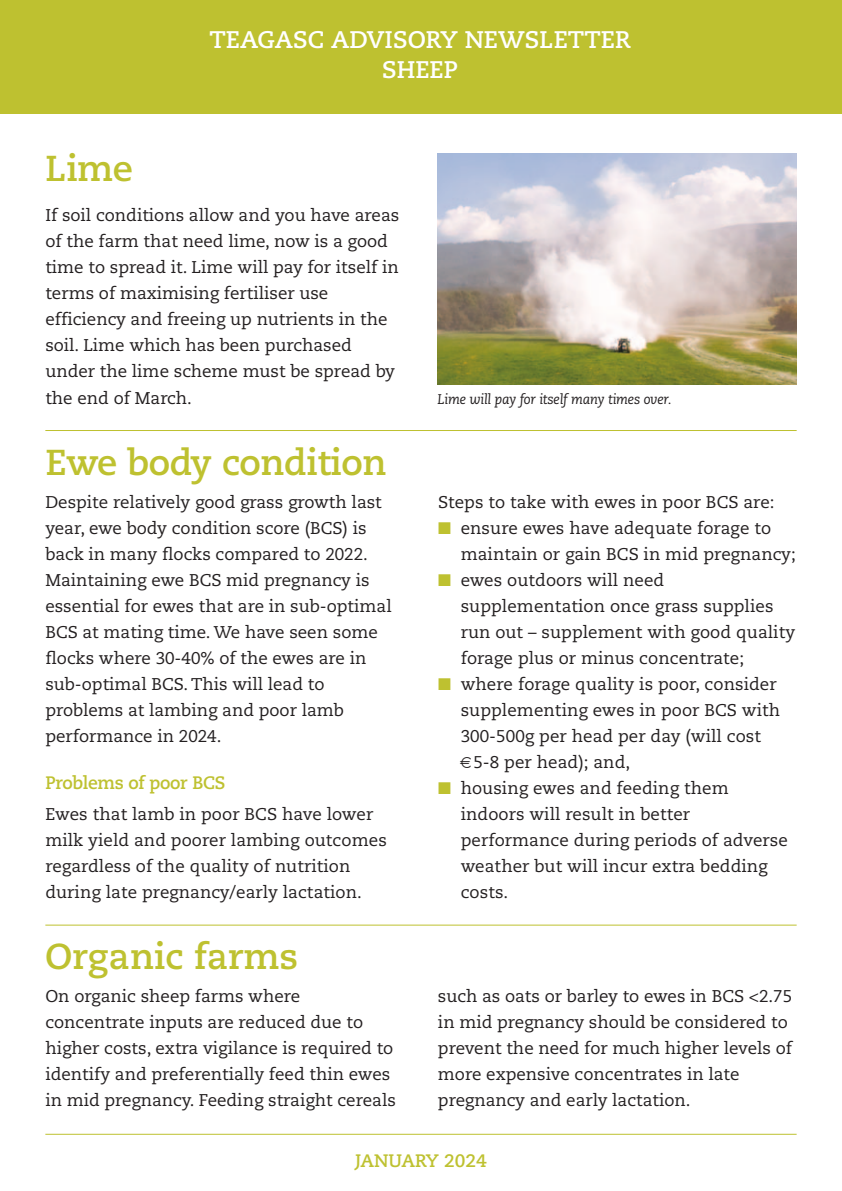
<style>
.page{position:relative;width:842px;height:1191px;background:#fff}
.page>*{position:absolute;margin:0;border:0;box-sizing:border-box;transform-origin:0 0}
.t1{font:700 36px "Caecilia";letter-spacing:-.01em;color:#bec130}
.t2{font:700 24px/30px "Caecilia";color:#fff;text-align:center}
.t3{font:700 18px "Caecilia";letter-spacing:-.015em;color:#bec130}
.t4{font:17px/26px "Caecilia";color:#231f20}
.t5{font:italic 14px "Caecilia";letter-spacing:-.015em;color:#231f20}
.s1{color:#bec130}
</style>
<div class="page">
<div style="left:0;top:0;width:842px;height:113px;background:#bec130"></div>
<hr style="left:45px;top:1133px;width:752px;height:1px;background:#bec130">
<img style="left:438px;top:153px;width:359px;height:232px">
<hr style="left:45px;top:430px;width:752px;height:1px;background:#bec130">
<hr style="left:45px;top:924px;width:752px;height:1px;background:#bec130">
<p class="t1" style="left:45px;top:153px;width:89px">Lime</p>
<h2 class="t2" style="left:209px;top:27px;width:423px">TEAGASC ADVISORY NEWSLETTER<br>SHEEP</h2>
<p class="t4" style="left:45px;top:204px;width:355px">If soil conditions allow and you have areas of the farm that need lime, now is a good time to spread it. Lime will pay for itself in terms of maximising fertiliser use efficiency and freeing up nutrients in the soil. Lime which has been purchased under the lime scheme must be spread by the end of March.</p>
<p class="t1" style="left:45px;top:447px;width:343px">Ewe body condition</p>
<p class="t4" style="left:45px;top:490px;width:348px">Despite relatively good grass growth last year, ewe body condition score (BCS) is back in many flocks compared to 2022.<br>Maintaining ewe BCS mid pregnancy is essential for ewes that are in sub-optimal BCS at mating time. We have seen some flocks where 30-40% of the ewes are in sub-optimal BCS. This will lead to problems at lambing and poor lamb performance in 2024.</p>
<p class="t3" style="left:45px;top:775px;width:182px">Problems of poor BCS</p>
<p class="t4" style="left:45px;top:802px;width:343px">Ewes that lamb in poor BCS have lower milk yield and poorer lambing outcomes regardless of the quality of nutrition during late pregnancy/early lactation.</p>
<p class="t1" style="left:45px;top:941px;width:254px">Organic farms</p>
<p class="t5" style="left:438px;top:393px;width:235px">Lime will pay for itself many times over.</p>
<p class="t4" style="left:438px;top:490px;width:338px">Steps to take with ewes in poor BCS are:</p>
<p class="t4" style="left:461px;top:516px;width:337px;text-indent:-23px"><span class="s1">■</span> ensure ewes have adequate forage to maintain or gain BCS in mid pregnancy;</p>
<p class="t4" style="left:461px;top:568px;width:336px;text-indent:-23px"><span class="s1">■</span> ewes outdoors will need supplementation once grass supplies run out – supplement with good quality forage plus or minus concentrate;</p>
<p class="t4" style="left:461px;top:672px;width:321px;text-indent:-23px"><span class="s1">■</span> where forage quality is poor, consider supplementing ewes in poor BCS with<br>300-500g per head per day (will cost</p>
<p class="t4" style="left:473px;top:750px;width:158px">5-8 per head); and,</p>
<p class="t4" style="left:461px;top:776px;width:329px;text-indent:-23px"><span class="s1">■</span> housing ewes and feeding them indoors will result in better performance during periods of adverse weather but will incur extra bedding costs.</p>
<p class="t4" style="left:45px;top:984px;width:352px">On organic sheep farms where concentrate inputs are reduced due to higher costs, extra vigilance is required to identify and preferentially feed thin ewes in mid pregnancy. Feeding straight cereals</p>
<p class="t4" style="left:438px;top:984px;width:356px">such as oats or barley to ewes in BCS &lt;2.75 in mid pregnancy should be considered to prevent the need for much higher levels of more expensive concentrates in late pregnancy and early lactation.</p>
<p class="t3" style="left:355px;top:1153px;width:133px">JANUARY 2024</p>
</div>
